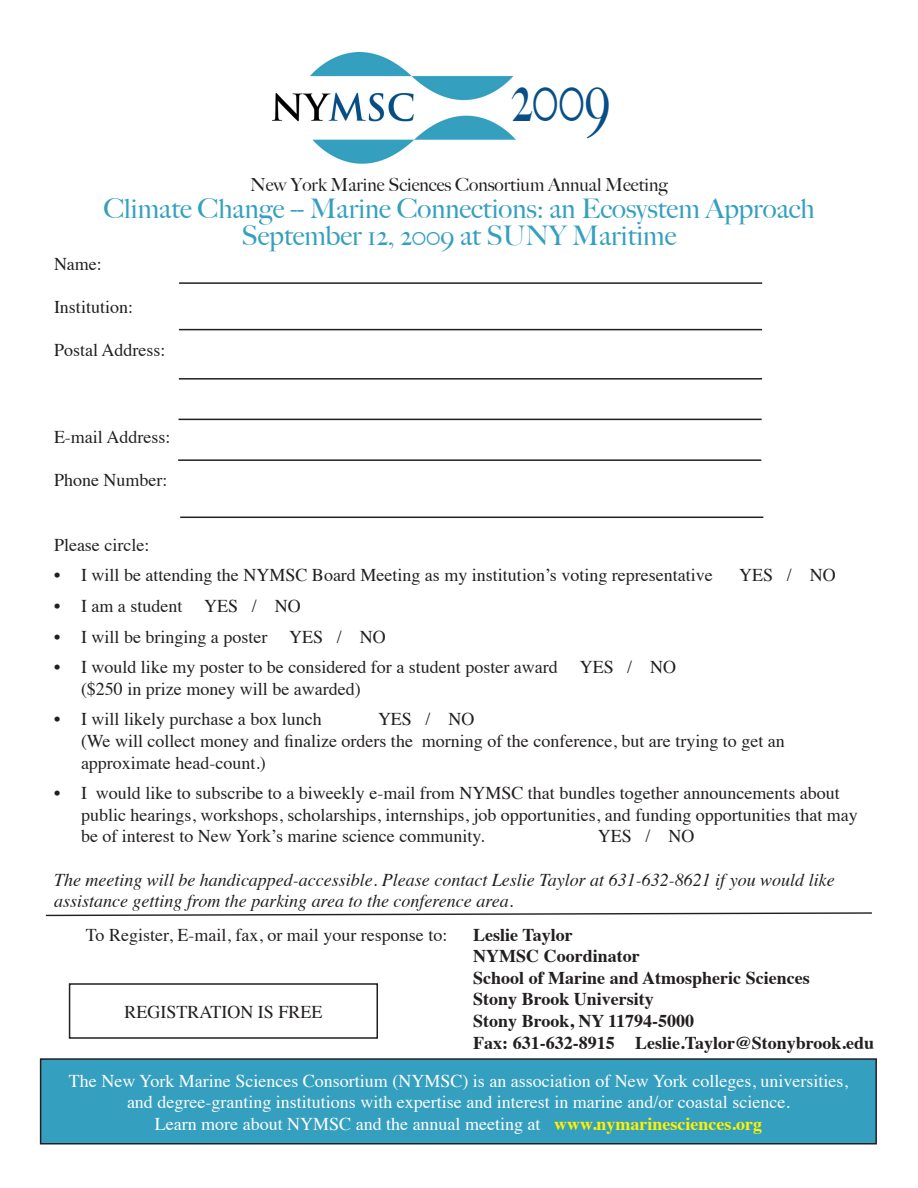
<style>
.page{position:relative;width:918px;height:1188px;background:#fff}
.page>*{position:absolute;margin:0;border:0;box-sizing:border-box;transform-origin:0 0}
.t1{font:500 69.6px "Big Caslon";color:#084f87;scale:.71 1}
.t2{font:500 27px "Big Caslon";color:#349fbf}
.t3{font:18px/21.6px "Times";color:#231f20}
.t4{font:18px "Times";color:#fff}
.t5{font:700 18px/21.6px "Times";color:#231f20}
.t6{font:italic 18px "Times";color:#231f20}
.t7{font:500 18px "Big Caslon";color:#231f20}
.s1{font-weight:700;color:#fff101}
</style>
<div class="page">
<div style="left:41px;top:1059px;width:835px;height:85px;background:#349fbf"></div>
<div style="left:40px;top:1058px;width:837px;height:86px;border:2px solid #231f20"></div>
<svg style="left:45px;top:912px;width:827px;height:5px"></svg>
<hr style="left:179px;top:282px;width:583px;height:2px;background:#231f20">
<hr style="left:179px;top:329px;width:583px;height:1px;background:#231f20">
<hr style="left:179px;top:378px;width:583px;height:2px;background:#231f20">
<hr style="left:178px;top:419px;width:584px;height:1px;background:#231f20">
<hr style="left:178px;top:459px;width:583px;height:2px;background:#231f20">
<hr style="left:180px;top:517px;width:583px;height:1px;background:#231f20">
<div style="left:69px;top:983px;width:309px;height:56px;border:2px solid #231f20"></div>
<img style="left:272px;top:52px;width:243px;height:112px">
<p class="t1" style="left:511px;top:56px;width:141px">2009</p>
<p class="t7" style="left:250px;top:174px;width:419px">New York Marine Sciences Consortium Annual Meeting</p>
<p class="t2" style="left:242px;top:220px;width:436px">September 12, 2009 at SUNY Maritime</p>
<p class="t2" style="left:103px;top:193px;width:713px">Climate Change -- Marine Connections: an Ecosystem Approach</p>
<p class="t3" style="left:54px;top:252px;width:49px">Name:</p>
<p class="t3" style="left:54px;top:295px;width:81px">Institution:</p>
<p class="t3" style="left:54px;top:338px;width:113px">Postal Address:</p>
<p class="t3" style="left:54px;top:424px;width:118px">E-mail Address:</p>
<p class="t3" style="left:54px;top:468px;width:115px">Phone Number:</p>
<p class="t3" style="left:54px;top:532px;width:97px">Please circle:</p>
<p class="t3" style="left:54px;top:563px;width:660px">• I will be attending the NYMSC Board Meeting as my institution’s voting representative</p>
<p class="t3" style="left:739px;top:563px;width:98px">YES / NO</p>
<p class="t3" style="left:54px;top:594px;width:248px">• I am a student YES / NO</p>
<p class="t3" style="left:54px;top:624px;width:333px">• I will be bringing a poster YES / NO</p>
<p class="t3" style="left:81px;top:655px;width:597px;text-indent:-27px">• I would like my poster to be considered for a student poster award YES / NO ($250 in prize money will be awarded)</p>
<p class="t3" style="left:54px;top:707px;width:269px">• I will likely purchase a box lunch</p>
<p class="t3" style="left:81px;top:707px;width:705px;text-indent:297px">YES / NO<br>(We will collect money and finalize orders the morning of the conference, but are trying to get an approximate head-count.)</p>
<p class="t3" style="left:81px;top:781px;width:778px;text-indent:-27px">• I would like to subscribe to a biweekly e-mail from NYMSC that bundles together announcements about public hearings, workshops, scholarships, internships, job opportunities, and funding opportunities that may be of interest to New York’s marine science community.</p>
<p class="t3" style="left:598px;top:824px;width:98px">YES / NO</p>
<p class="t6" style="left:54px;top:864px;width:782px">The meeting will be handicapped-accessible. Please contact Leslie Taylor at 631-632-8621 if you would like</p>
<p class="t6" style="left:54px;top:886px;width:461px">assistance getting from the parking area to the conference area.</p>
<p class="t3" style="left:86px;top:922px;width:363px">To Register, E-mail, fax, or mail your response to:</p>
<p class="t5" style="left:473px;top:922px;width:101px">Leslie Taylor</p>
<p class="t5" style="left:473px;top:943px;width:168px">NYMSC Coordinator</p>
<p class="t5" style="left:473px;top:965px;width:338px">School of Marine and Atmospheric Sciences<br>Stony Brook University</p>
<p class="t5" style="left:473px;top:1008px;width:223px">Stony Brook, NY 11794-5000</p>
<p class="t5" style="left:473px;top:1030px;width:402px">Fax: 631-632-8915 Leslie.Taylor@Stonybrook.edu</p>
<p class="t3" style="left:124px;top:999px;width:199px">REGISTRATION IS FREE</p>
<p class="t4" style="left:69px;top:1064px;width:780px">The New York Marine Sciences Consortium (NYMSC) is an association of New York colleges, universities,</p>
<p class="t4" style="left:127px;top:1085px;width:664px">and degree-granting institutions with expertise and interest in marine and/or coastal science.</p>
<p class="t4" style="left:155px;top:1107px;width:609px">Learn more about NYMSC and the annual meeting at <span class="s1">www.nymarinesciences.org</span></p>
</div>
